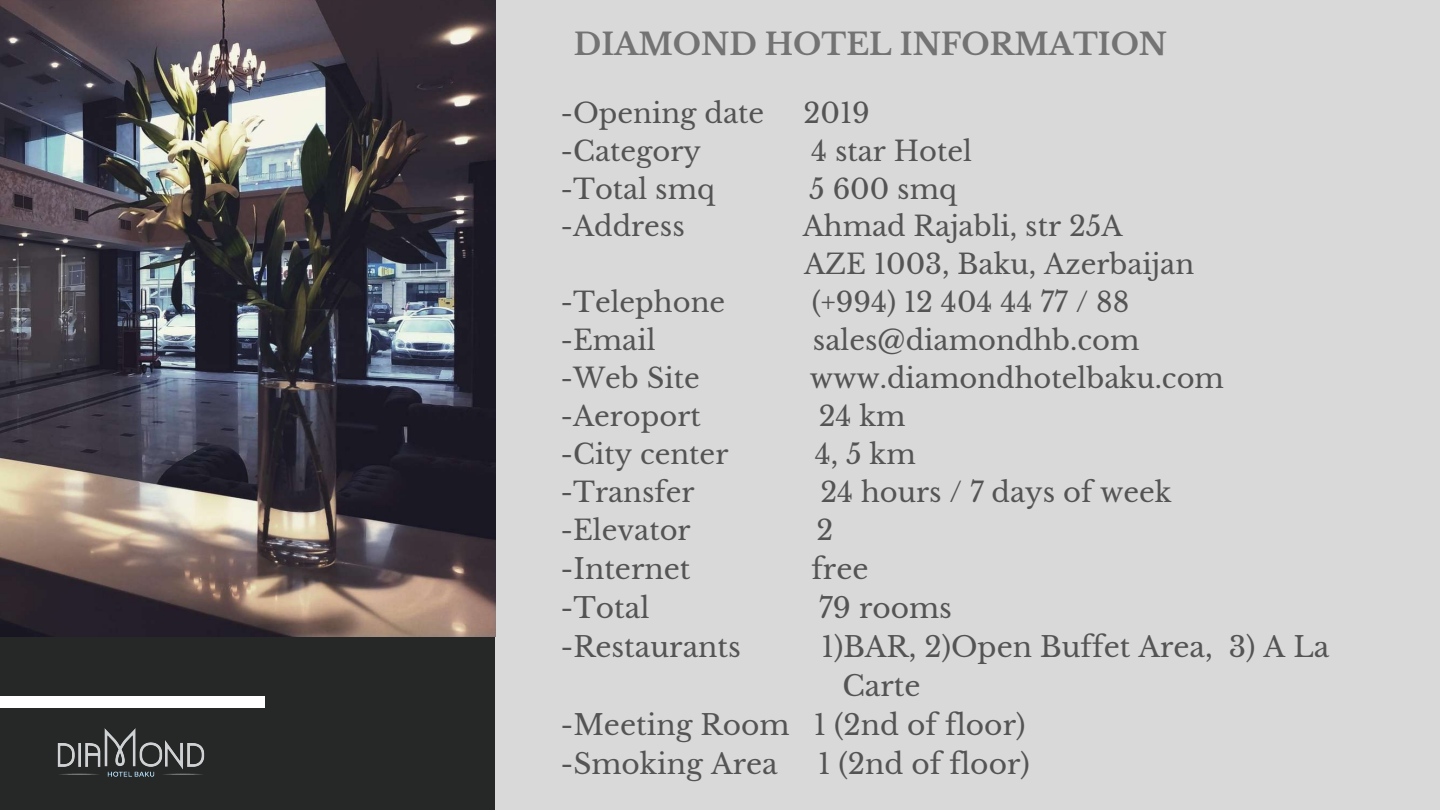
<style>
.page{position:relative;width:1440px;height:810px;background:#fff}
.page>*{position:absolute;margin:0;border:0;box-sizing:border-box;transform-origin:0 0}
.t1{font:700 30px "Libre Baskerville";color:#737373}
.t2{font:28.1px "Libre Baskerville";color:#545454}
.t3{font:27.4px/37.9px "Libre Baskerville";color:#545454}
</style>
<div class="page">
<div style="left:0;top:636px;width:496px;height:174px;background:#252827"></div>
<div style="left:496px;top:0;width:944px;height:810px;background:#d9d9d9"></div>
<div style="left:0;top:696px;width:265px;height:11px;background:#fff"></div>
<img style="left:0;top:0;width:496px;height:636px">
<img style="left:52px;top:707px;width:159px;height:102px">
<p class="t1" style="left:574px;top:26px;width:595px">DIAMOND HOTEL INFORMATION</p>
<p class="t3" style="left:560px;top:94px;width:205px">-Opening date</p>
<p class="t3" style="left:804px;top:94px;width:68px">2019</p>
<p class="t3" style="left:560px;top:132px;width:142px">-Category</p>
<p class="t3" style="left:811px;top:132px;width:162px">4 star Hotel</p>
<p class="t3" style="left:560px;top:170px;width:156px">-Total smq</p>
<p class="t3" style="left:809px;top:170px;width:149px">5 600 smq</p>
<p class="t3" style="left:560px;top:208px;width:126px">-Address</p>
<p class="t3" style="left:803px;top:208px;width:393px">Ahmad Rajabli, str 25A<br>AZE 1003, Baku, Azerbaijan</p>
<p class="t3" style="left:560px;top:284px;width:166px">-Telephone</p>
<p class="t3" style="left:812px;top:284px;width:319px">(+994) 12 404 44 77 / 88</p>
<p class="t3" style="left:560px;top:322px;width:97px">-Email</p>
<p class="t3" style="left:813px;top:322px;width:328px">sales@diamondhb.com</p>
<p class="t3" style="left:560px;top:360px;width:141px">-Web Site</p>
<p class="t3" style="left:810px;top:360px;width:416px">www.diamondhotelbaku.com</p>
<p class="t3" style="left:560px;top:398px;width:142px">-Aeroport</p>
<p class="t3" style="left:819px;top:398px;width:89px">24 km</p>
<p class="t3" style="left:560px;top:435px;width:170px">-City center</p>
<p class="t3" style="left:815px;top:435px;width:103px">4, 5 km</p>
<p class="t3" style="left:560px;top:473px;width:136px">-Transfer</p>
<p class="t3" style="left:820px;top:473px;width:353px">24 hours / 7 days of week</p>
<p class="t3" style="left:560px;top:511px;width:132px">-Elevator</p>
<p class="t3" style="left:816px;top:511px;width:18px">2</p>
<p class="t2" style="left:560px;top:552px;width:132px">-Internet</p>
<p class="t2" style="left:811px;top:552px;width:59px">free</p>
<p class="t2" style="left:560px;top:591px;width:91px">-Total</p>
<p class="t2" style="left:819px;top:591px;width:135px">79 rooms</p>
<p class="t2" style="left:560px;top:630px;width:182px">-Restaurants</p>
<p class="t2" style="left:822px;top:630px;width:509px">1)BAR, 2)Open Buffet Area, 3) A La</p>
<p class="t2" style="left:842px;top:669px;width:80px">Carte</p>
<p class="t2" style="left:560px;top:707px;width:467px">-Meeting Room 1 (2nd of floor)</p>
<p class="t2" style="left:560px;top:746px;width:219px">-Smoking Area</p>
<p class="t2" style="left:818px;top:746px;width:213px">1 (2nd of floor)</p>
</div>
